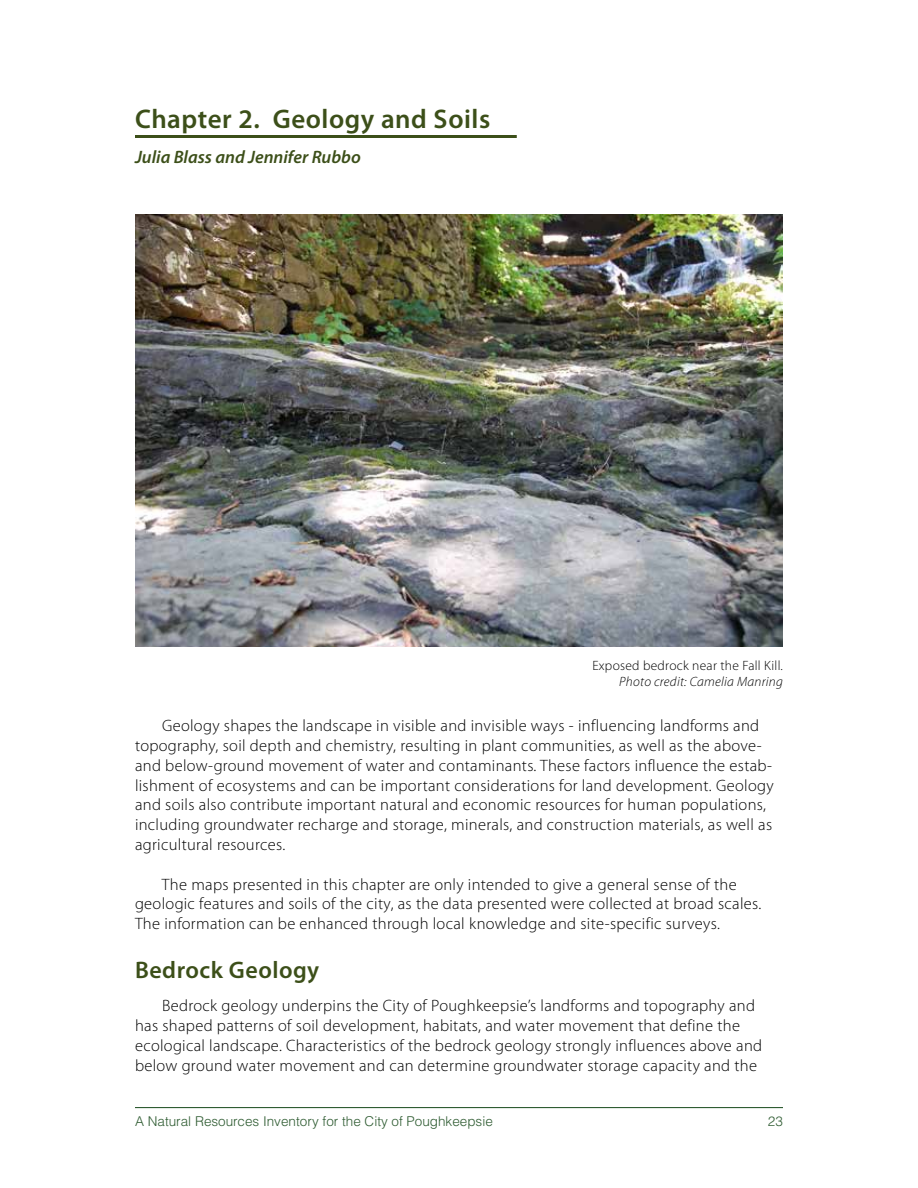
<style>
.page{position:relative;width:918px;height:1188px;background:#fff}
.page>*{position:absolute;margin:0;border:0;box-sizing:border-box;transform-origin:0 0}
.t1{font:600 27px "Myriad Pro";letter-spacing:.02em;color:#3c4f19}
.t2{font:600 24px "Myriad Pro";letter-spacing:.02em;color:#3c4f19}
.t3{font:italic 600 18px "Myriad Pro";color:#3c4f19}
.t4{font:300 16.5px/19.8px "Myriad Pro";letter-spacing:.02em;color:#000}
.t5{font:300 13.5px "Helvetica LT Std";color:#2f5c32}
.t6{font:300 13.5px "Myriad Pro";letter-spacing:.02em;color:#000}
.t7{font:italic 300 13.5px "Myriad Pro";letter-spacing:.02em;color:#000}
</style>
<div class="page">
<hr style="left:135px;top:1107px;width:648px;height:1px;background:#2f5c32">
<hr style="left:135px;top:135px;width:382px;height:3px;background:#3c4f19">
<img style="left:135px;top:214px;width:648px;height:432px">
<h1 class="t1" style="left:135px;top:102px;width:357px">Chapter 2. Geology and Soils</h1>
<p class="t3" style="left:135px;top:146px;width:227px">Julia Blass and Jennifer Rubbo</p>
<p class="t6" style="left:592px;top:657px;width:192px">Exposed bedrock near the Fall Kill.</p>
<p class="t7" style="left:619px;top:674px;width:165px">Photo credit: Camelia Manring</p>
<p class="t4" style="left:135px;top:716px;width:640px;text-indent:27px">Geology shapes the landscape in visible and invisible ways - influencing landforms and topography, soil depth and chemistry, resulting in plant communities, as well as the above&shy;and below-ground movement of water and contaminants. These factors influence the estab&shy;lishment of ecosystems and can be important considerations for land development. Geology and soils also contribute important natural and economic resources for human populations, including groundwater recharge and storage, minerals, and construction materials, as well as agricultural resources.</p>
<p class="t4" style="left:135px;top:874px;width:628px;text-indent:27px">The maps presented in this chapter are only intended to give a general sense of the geologic features and soils of the city, as the data presented were collected at broad scales.<br>The information can be enhanced through local knowledge and site-specific surveys.</p>
<h2 class="t2" style="left:135px;top:955px;width:186px">Bedrock Geology</h2>
<p class="t4" style="left:135px;top:996px;width:629px;text-indent:27px">Bedrock geology underpins the City of Poughkeepsie’s landforms and topography and has shaped patterns of soil development, habitats, and water movement that define the ecological landscape. Characteristics of the bedrock geology strongly influences above and below ground water movement and can determine groundwater storage capacity and the</p>
<p class="t5" style="left:135px;top:1112px;width:359px">A Natural Resources Inventory for the City of Poughkeepsie</p>
<p class="t5" style="left:768px;top:1112px;width:17px">23</p>
</div>
